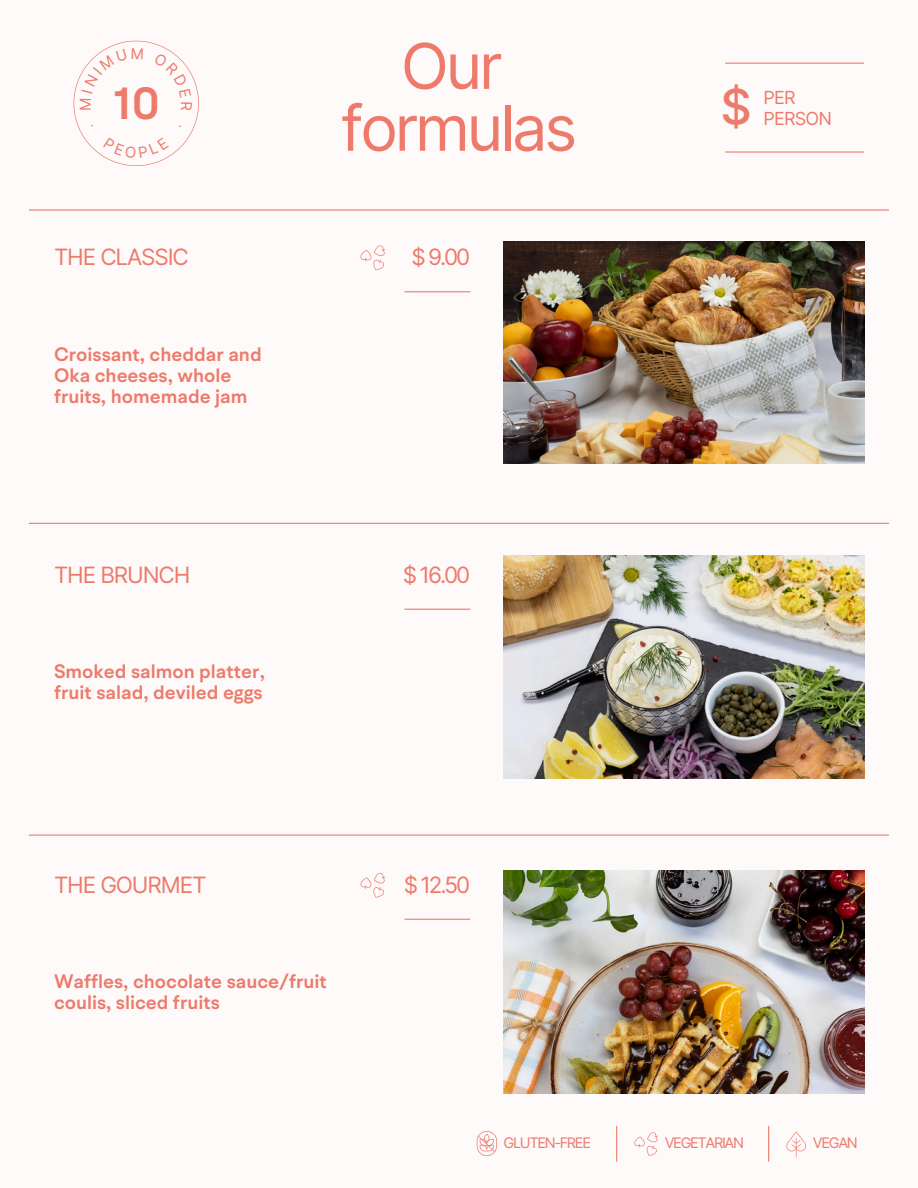
<style>
.page{position:relative;width:918px;height:1188px;background:#fefafa}
.page>*{position:absolute;margin:0;border:0;box-sizing:border-box;transform-origin:0 0}
.t1{font:63px/61.8px "Inter";letter-spacing:-.05em;color:#ed7a6b;text-align:center}
.t2{font:500 48.75px "Inter";color:#ed7a6b}
.t3{font:600 45px "BR Hendrix";color:#ed7a6b}
.t4{font:22.5px "Inter";letter-spacing:-.05em;color:#ed7a6b}
.t5{font:600 19.5px/21.3px "BR Hendrix";color:#ed7a6b}
.t6{font:18px/20.2px "Inter";letter-spacing:-.045em;color:#ed7a6b}
.t7{font:15px "Inter";color:#ed7a6b}
.t8{font:14.55px "Inter";letter-spacing:-.09em;color:#ed7a6b}
</style>
<div class="page">
<hr style="left:29px;top:209px;width:860px;height:2px;background:#ed7a6b">
<hr style="left:29px;top:523px;width:860px;height:1px;background:#ed7a6b">
<hr style="left:29px;top:835px;width:860px;height:1px;background:#ed7a6b">
<hr style="left:725px;top:63px;width:139px;height:1px;background:#ed7a6b">
<hr style="left:725px;top:151px;width:139px;height:2px;background:#ed7a6b">
<hr style="left:616px;top:1126px;width:1px;height:36px;background:#ed7a6b">
<hr style="left:768px;top:1126px;width:1px;height:36px;background:#ed7a6b">
<svg style="left:634px;top:1132px;width:24px;height:24px"></svg>
<svg style="left:786px;top:1132px;width:20px;height:26px"></svg>
<svg style="left:477px;top:1131px;width:20px;height:25px"></svg>
<hr style="left:404px;top:291px;width:66px;height:1px;background:#ed7a6b">
<hr style="left:404px;top:609px;width:66px;height:1px;background:#ed7a6b">
<hr style="left:404px;top:919px;width:66px;height:1px;background:#ed7a6b">
<img style="left:503px;top:241px;width:361px;height:223px">
<img style="left:503px;top:871px;width:361px;height:222px">
<img style="left:503px;top:556px;width:361px;height:223px">
<svg style="left:360px;top:245px;width:25px;height:25px"></svg>
<svg style="left:360px;top:873px;width:25px;height:25px"></svg>
<svg style="left:74px;top:41px;width:124px;height:125px"></svg>
<p class="t7" style="left:76px;top:111px;width:15px;rotate:-90deg">M</p>
<h2 class="t3" style="left:112px;top:74px;width:50px">10</h2>
<h4 class="t4" style="left:54px;top:244px;width:136px">THE CLASSIC</h4>
<h2 class="t5" style="left:54px;top:344px;width:209px">Croissant, cheddar and<br>Oka cheeses, whole fruits, homemade jam</h2>
<h2 class="t4" style="left:54px;top:561px;width:138px">THE BRUNCH</h2>
<p class="t5" style="left:54px;top:661px;width:213px">Smoked salmon platter, fruit salad, deviled eggs</p>
<h2 class="t1" style="left:341px;top:35px;width:238px">Our formulas</h2>
<h1 class="t4" style="left:411px;top:244px;width:60px">$ 9.00</h1>
<p class="t4" style="left:403px;top:561px;width:69px">$ 16.00</p>
<p class="t2" style="left:720px;top:77px;width:33px">$</p>
<h2 class="t6" style="left:764px;top:88px;width:70px">PER<br>PERSON</h2>
<p class="t4" style="left:54px;top:871px;width:154px">THE GOURMET</p>
<h4 class="t5" style="left:54px;top:971px;width:274px">Waffles, chocolate sauce/fruit coulis, sliced fruits</h4>
<h3 class="t4" style="left:404px;top:871px;width:68px">$ 12.50</h3>
<p class="t8" style="left:504px;top:1134px;width:89px">GLUTEN-FREE</p>
<p class="t8" style="left:665px;top:1134px;width:81px">VEGETARIAN</p>
<p class="t8" style="left:813px;top:1134px;width:46px">VEGAN</p>
</div>
